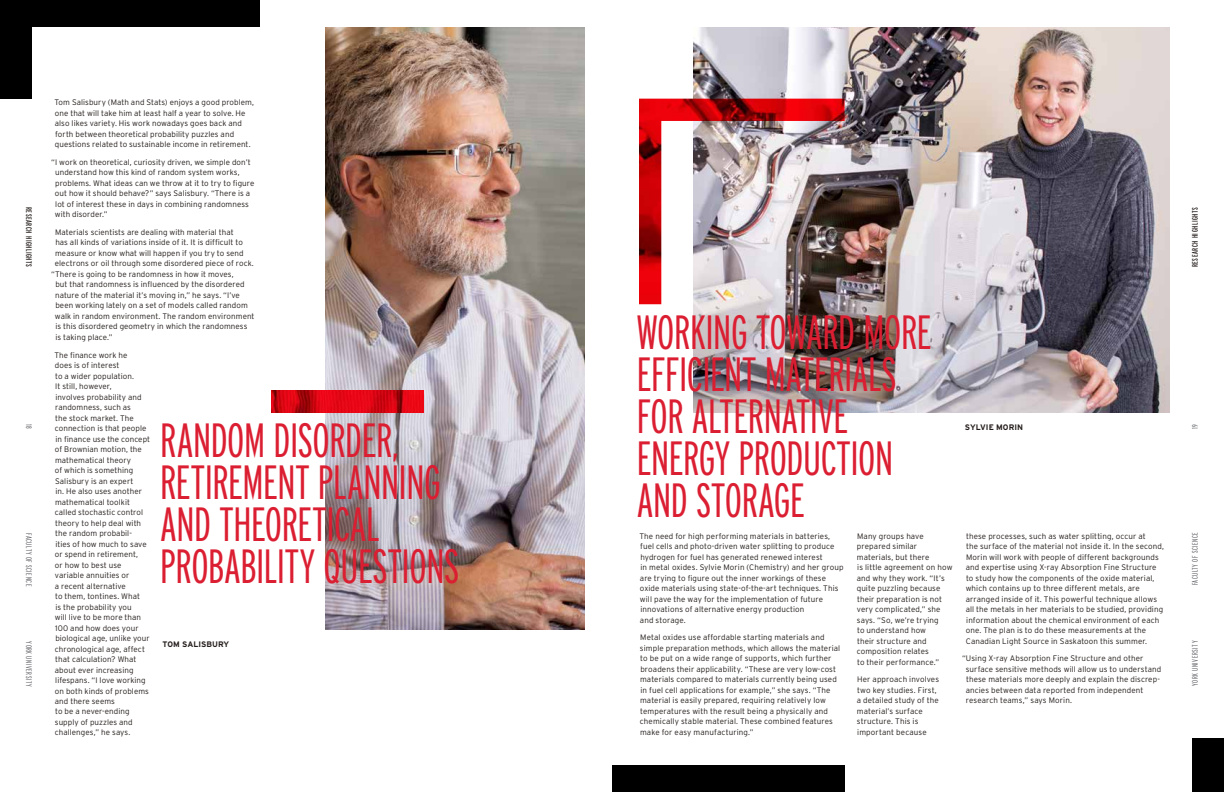
<style>
.page{position:relative;width:1224px;height:792px;background:#fff}
.page>*{position:absolute;margin:0;border:0;box-sizing:border-box;transform-origin:0 0}
.t1{font:300 extra-condensed 48px/42px "Interstate";letter-spacing:-.02em;color:#db1e31}
.t2{font:300 8px/10.5px "Interstate";letter-spacing:.01em;color:#241d1b}
.t3{font:300 extra-condensed 8px "Interstate";letter-spacing:.065em;color:#5c5d62}
.t4{font:extra-condensed 8px "Interstate";letter-spacing:.06em;color:#241d1b}
.t5{font:700 8px "Interstate";letter-spacing:.005em;color:#241d1b}
</style>
<div class="page">
<div style="left:0;top:0;width:32px;height:99px;background:#000"></div>
<div style="left:0;top:0;width:260px;height:27px;background:#000"></div>
<div style="left:612px;top:765px;width:233px;height:27px;background:#000"></div>
<div style="left:1192px;top:738px;width:32px;height:54px;background:#000"></div>
<img style="left:693px;top:27px;width:477px;height:386px">
<img style="left:325px;top:27px;width:260px;height:603px">
<img style="left:271px;top:390px;width:152px;height:23px">
<img style="left:639px;top:99px;width:206px;height:205px">
<p class="t2" style="left:54px;top:97px;width:201px">Tom Salisbury (Math and Stats) enjoys a good problem, one that will take him at least half a year to solve. He also likes variety. His work nowadays goes back and forth between theoretical probability puzzles and questions related to sustainable income in retirement.</p>
<p class="t2" style="left:55px;top:157px;width:201px;text-indent:-4px">“I work on theoretical, curiosity driven, we simple don’t understand how this kind of random system works, problems. What ideas can we throw at it to try to figure out how it should behave?” says Salisbury. “There is a lot of interest these in days in combining randomness with disorder.”</p>
<p class="t2" style="left:55px;top:227px;width:180px">Materials scientists are dealing with material that</p>
<p class="t2" style="left:55px;top:237px;width:189px">has all kinds of variations inside of it. It is difficult to</p>
<p class="t2" style="left:55px;top:248px;width:190px">measure or know what will happen if you try to send</p>
<p class="t2" style="left:55px;top:258px;width:200px">electrons or oil through some disordered piece of rock.</p>
<p class="t2" style="left:51px;top:269px;width:184px">“There is going to be randomness in how it moves,</p>
<p class="t2" style="left:55px;top:279px;width:191px">but that randomness is influenced by the disordered</p>
<p class="t2" style="left:55px;top:290px;width:186px">nature of the material it’s moving in,” he says. “I’ve</p>
<p class="t2" style="left:55px;top:300px;width:194px">been working lately on a set of models called random</p>
<p class="t2" style="left:55px;top:311px;width:201px">walk in random environment. The random environment</p>
<p class="t2" style="left:55px;top:321px;width:194px">is this disordered geometry in which the randomness</p>
<p class="t2" style="left:55px;top:332px;width:59px">is taking place.”</p>
<p class="t2" style="left:54px;top:349px;width:97px">The finance work he<br>does is of interest<br>to a wider population.<br>It still, however,<br>involves probability and randomness, such as<br>the stock market. The connection is that people in finance use the concept of Brownian motion, the mathematical theory<br>of which is something<br>Salisbury is an expert<br>in. He also uses another mathematical toolkit called stochastic control theory to help deal with the random probabil-<br>ities of how much to save or spend in retirement,<br>or how to best use variable annuities or<br>a recent alternative<br>to them, tontines. What<br>is the probability you<br>will live to be more than<br>100 and how does your biological age, unlike your chronological age, affect that calculation? What about ever increasing lifespans. “I love working on both kinds of problems and there seems<br>to be a never-ending supply of puzzles and challenges,” he says.</p>
<p class="t4" style="left:33px;top:207px;width:61px;rotate:90deg">Research Highlights</p>
<p class="t4" style="left:1191px;top:267px;width:61px;rotate:-90deg">Research Highlights</p>
<h1 class="t1" style="left:637px;top:311px;width:297px">WORKING TOWARD MORE<br>EFFICIENT MATERIALS<br>FOR ALTERNATIVE<br>ENERGY PRODUCTION<br>AND STORAGE</h1>
<p class="t2" style="left:857px;top:531px;width:97px">Many groups have prepared similar materials, but there<br>is little agreement on how and why they work. “It’s quite puzzling because their preparation is not very complicated,” she says. “So, we’re trying<br>to understand how<br>their structure and composition relates<br>to their performance.”</p>
<p class="t2" style="left:857px;top:674px;width:84px">Her approach involves two key studies. First, a detailed study of the material’s surface structure. This is important because</p>
<h1 class="t1" style="left:160px;top:419px;width:301px">RANDOM DISORDER,<br>RETIREMENT PLANNING<br>AND THEORETICAL<br>PROBABILITY QUESTIONS</h1>
<p class="t3" style="left:33px;top:424px;width:6px;rotate:90deg">18</p>
<p class="t3" style="left:1191px;top:429px;width:6px;rotate:-90deg">19</p>
<p class="t5" style="left:965px;top:423px;width:60px">SYLVIE MORIN</p>
<p class="t3" style="left:1191px;top:585px;width:55px;rotate:-90deg">FACULTY OF SCIENCE</p>
<p class="t2" style="left:966px;top:531px;width:200px">these processes, such as water splitting, occur at<br>the surface of the material not inside it. In the second, Morin will work with people of different backgrounds and expertise using X-ray Absorption Fine Structure to study how the components of the oxide material, which contains up to three different metals, are arranged inside of it. This powerful technique allows all the metals in her materials to be studied, providing information about the chemical environment of each one. The plan is to do these measurements at the Canadian Light Source in Saskatoon this summer.</p>
<p class="t2" style="left:966px;top:653px;width:197px;text-indent:-4px">“Using X-ray Absorption Fine Structure and other surface sensitive methods will allow us to understand these materials more deeply and explain the discrep&shy;ancies between data reported from independent research teams,” says Morin.</p>
<p class="t2" style="left:639px;top:531px;width:206px">The need for high performing materials in batteries, fuel cells and photo-driven water splitting to produce hydrogen for fuel has generated renewed interest<br>in metal oxides. Sylvie Morin (Chemistry) and her group are trying to figure out the inner workings of these oxide materials using state-of-the-art techniques. This will pave the way for the implementation of future innovations of alternative energy production<br>and storage.</p>
<p class="t2" style="left:640px;top:632px;width:202px">Metal oxides use affordable starting materials and simple preparation methods, which allows the material to be put on a wide range of supports, which further broadens their applicability. “These are very low-cost materials compared to materials currently being used in fuel cell applications for example,” she says. “The material is easily prepared, requiring relatively low temperatures with the result being a physically and chemically stable material. These combined features make for easy manufacturing.”</p>
<p class="t3" style="left:33px;top:533px;width:55px;rotate:90deg">FACULTY OF SCIENCE</p>
<p class="t3" style="left:1191px;top:686px;width:47px;rotate:-90deg">YORK UNIVERSITY</p>
<p class="t5" style="left:162px;top:640px;width:68px">TOM SALISBURY</p>
<p class="t3" style="left:33px;top:641px;width:47px;rotate:90deg">YORK UNIVERSITY</p>
</div>
